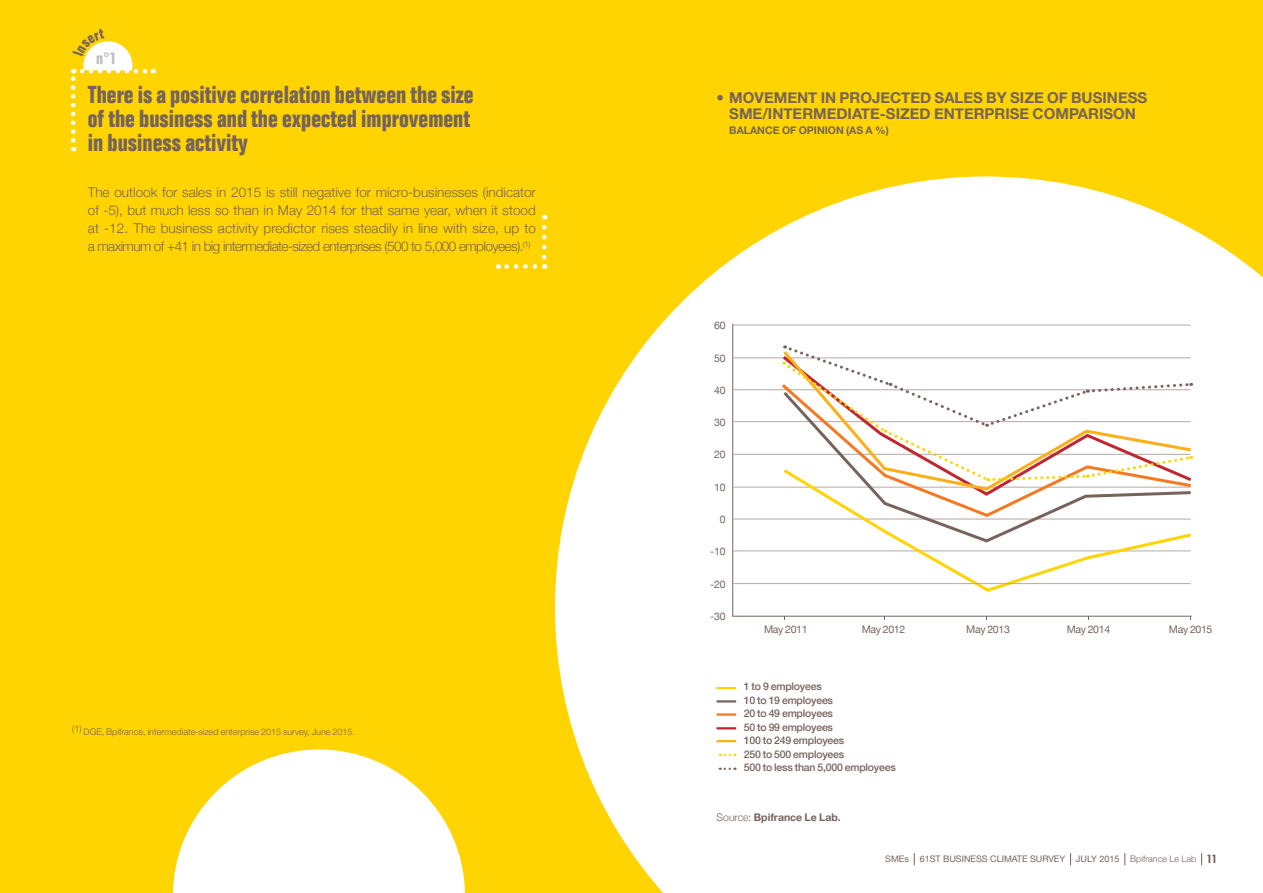
<style>
.page{position:relative;width:1263px;height:893px;background:#ffd400}
.page>*{position:absolute;margin:0;border:0;box-sizing:border-box;transform-origin:0 0}
.t1{font:700 condensed 24px/24px "Folio";color:#76635c}
.t2{font:700 condensed 16.5px "Folio";color:#bcbec0}
.t3{font:700 15px/16.5px "Helvetica Neue";color:#76635c;text-align:center}
.t4{font:300 13.5px/18px "Helvetica Neue";letter-spacing:-.04em;color:#76635c;text-align:justify}
.t5{font:500 10.5px/13.5px "Helvetica Neue";letter-spacing:-.02em;color:#76635c}
.t6{font:10.5px "Helvetica Neue";letter-spacing:-.03em;color:#76635c}
.t7{font:700 10.5px "Helvetica Neue";color:#76635c}
.t8{font:300 9px "Helvetica Neue";color:#76635c}
.t9{font:9px "Helvetica Neue";color:#76635c}
.s1{font-weight:300}
.s2{font-family:"Folio";font-weight:700;font-stretch:condensed;font-size:12px}
</style>
<div class="page">
<svg style="left:555px;top:176px;width:708px;height:717px;fill:#fff"></svg>
<svg style="left:732px;top:323px;width:460px;height:294px;background:#fafafa"></svg>
<hr style="left:733px;top:421px;width:458px;height:1px;background:#b7a8a3">
<hr style="left:733px;top:389px;width:458px;height:1px;background:#b7a8a3">
<hr style="left:733px;top:358px;width:458px;height:1px;background:#b7a8a3">
<hr style="left:733px;top:325px;width:458px;height:1px;background:#b7a8a3">
<hr style="left:733px;top:551px;width:458px;height:1px;background:#b7a8a3">
<hr style="left:733px;top:519px;width:458px;height:1px;background:#b7a8a3">
<hr style="left:733px;top:487px;width:458px;height:1px;background:#b7a8a3">
<hr style="left:733px;top:454px;width:458px;height:1px;background:#b7a8a3">
<svg style="left:780px;top:544px;width:414px;height:50px;background:#fdfbf3"></svg>
<hr style="left:716px;top:687px;width:20px;height:2px;background:#ffd400">
<hr style="left:716px;top:700px;width:20px;height:2px;background:#76635c">
<hr style="left:716px;top:713px;width:20px;height:3px;background:#f47920">
<hr style="left:716px;top:727px;width:20px;height:2px;background:#c1252f">
<hr style="left:716px;top:740px;width:20px;height:2px;background:#fcaf17">
<svg style="left:720px;top:754px;width:15px;height:2px"></svg>
<svg style="left:720px;top:768px;width:15px;height:2px"></svg>
<hr style="left:733px;top:583px;width:458px;height:1px;background:#b7a8a3">
<svg style="left:780px;top:519px;width:414px;height:25px;background:#f8f6f0"></svg>
<svg style="left:779px;top:498px;width:415px;height:21px;background:#f8f2ec"></svg>
<svg style="left:779px;top:353px;width:415px;height:145px;background:#ece3dc"></svg>
<svg style="left:780px;top:348px;width:414px;height:144px;background:#f5e9de"></svg>
<svg style="left:784px;top:345px;width:408px;height:138px;background:#f9f0e9"></svg>
<svg style="left:914px;top:853px;width:1px;height:12px"></svg>
<svg style="left:1070px;top:853px;width:1px;height:12px"></svg>
<svg style="left:1124px;top:853px;width:1px;height:12px"></svg>
<svg style="left:1201px;top:853px;width:1px;height:12px"></svg>
<svg style="left:173px;top:749px;width:292px;height:144px"></svg>
<svg style="left:542px;top:227px;width:4px;height:42px"></svg>
<svg style="left:498px;top:264px;width:37px;height:5px"></svg>
<svg style="left:71px;top:41px;width:83px;height:99px"></svg>
<p class="t2" style="left:96px;top:50px;width:22px">n°1</p>
<h1 class="t1" style="left:88px;top:83px;width:387px">There is a positive correlation between the size of the business and the expected improvement in business activity</h1>
<p class="t4" style="left:88px;top:183px;width:450px">The outlook for sales in 2015 is still negative for micro-businesses (indicator of -5), but much less so than in May 2014 for that same year, when it stood at -12. The business activity predictor rises steadily in line with size, up to a maximum of +41 in big intermediate-sized enterprises (500 to 5,000 employees).<sup>(1)</sup></p>
<p class="t8" style="left:72px;top:726px;width:284px">(1) DGE, Bpifrance, intermediate-sized enterprise 2015 survey, June 2015.</p>
<p class="t3" style="left:716px;top:89px;width:432px">• MOVEMENT IN PROJECTED SALES BY SIZE OF BUSINESS<br>SME/INTERMEDIATE-SIZED ENTERPRISE COMPARISON</p>
<p class="t7" style="left:729px;top:124px;width:161px">BALANCE OF OPINION (AS A %)</p>
<p class="t6" style="left:714px;top:319px;width:13px">60</p>
<p class="t6" style="left:714px;top:352px;width:13px">50</p>
<p class="t6" style="left:714px;top:384px;width:13px">40</p>
<p class="t6" style="left:714px;top:416px;width:13px">30</p>
<p class="t6" style="left:714px;top:448px;width:13px">20</p>
<p class="t6" style="left:714px;top:481px;width:13px">10</p>
<p class="t6" style="left:720px;top:513px;width:7px">0</p>
<p class="t6" style="left:710px;top:545px;width:17px">-10</p>
<p class="t6" style="left:710px;top:577px;width:17px">-20</p>
<p class="t6" style="left:710px;top:610px;width:17px">-30</p>
<p class="t6" style="left:764px;top:622px;width:45px">May 2011</p>
<p class="t6" style="left:862px;top:622px;width:45px">May 2012</p>
<p class="t6" style="left:966px;top:622px;width:45px">May 2013</p>
<p class="t6" style="left:1067px;top:622px;width:45px">May 2014</p>
<p class="t6" style="left:1169px;top:622px;width:45px">May 2015</p>
<p class="t5" style="left:744px;top:679px;width:154px">1 to 9 employees<br>10 to 19 employees<br>20 to 49 employees<br>50 to 99 employees<br>100 to 249 employees<br>250 to 500 employees<br>500 to less than 5,000 employees</p>
<p class="t7" style="left:716px;top:811px;width:126px"><span class="s1">Source:</span> Bpifrance Le Lab.</p>
<p class="t9" style="left:885px;top:854px;width:333px">SMEs 61ST BUSINESS CLIMATE SURVEY JULY 2015 <span class="s1">Bpifrance Le Lab</span> <span class="s2">11</span></p>
</div>
